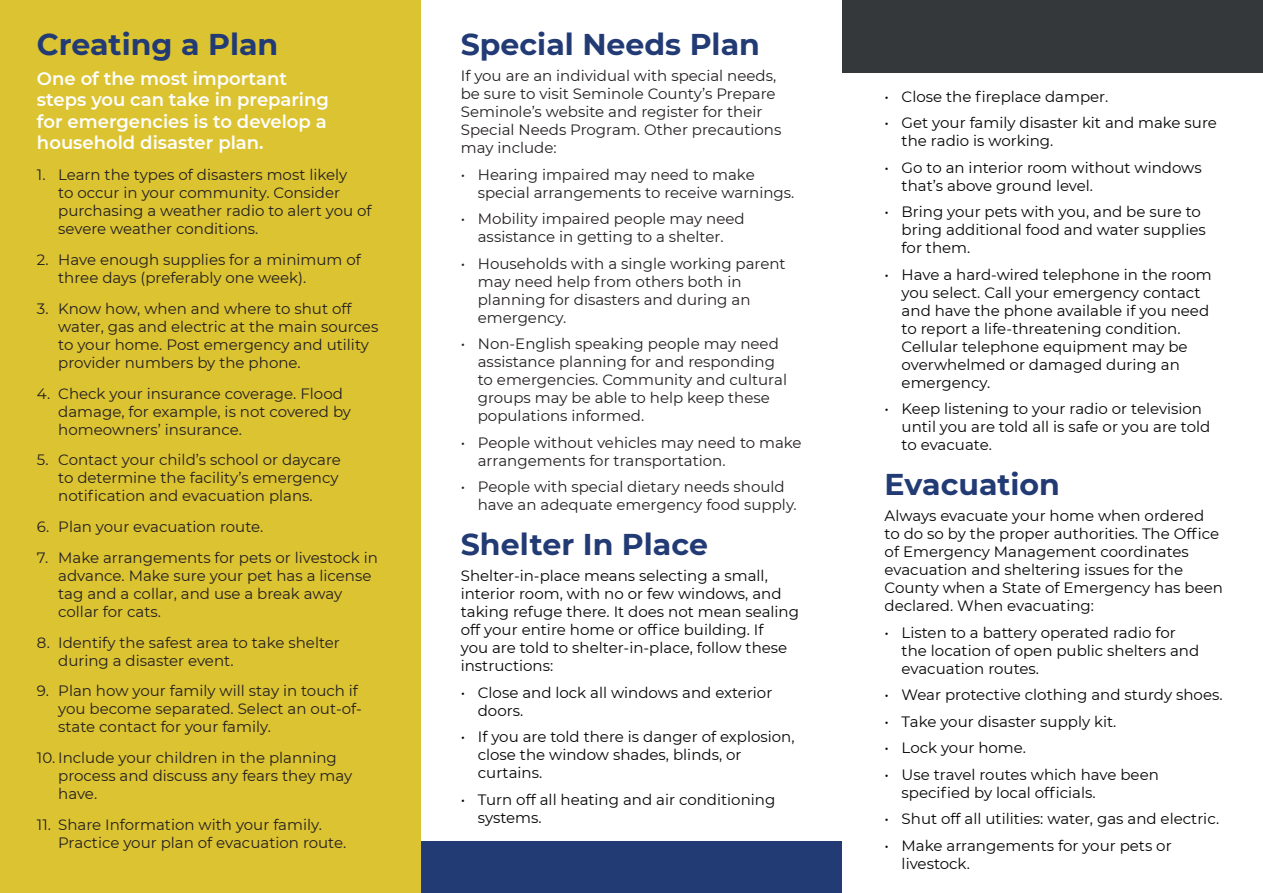
<style>
.page{position:relative;width:1263px;height:893px;background:#fff}
.page>*{position:absolute;margin:0;border:0;box-sizing:border-box;transform-origin:0 0}
.t1{font:700 30px "Montserrat";color:#223b75}
.t2{font:600 18px/21.6px "Montserrat";color:#fff}
.t3{font:15px/18px "Montserrat";color:#231f20}
.t4{font:15px/18px "Montserrat";color:#040503}
</style>
<div class="page">
<div style="left:421px;top:842px;width:421px;height:51px;background:#223b75"></div>
<div style="left:842px;top:0;width:421px;height:72px;background:#35383a"></div>
<div style="left:0;top:0;width:421px;height:893px;background:#dcc332"></div>
<p class="t1" style="left:37px;top:22px;width:243px">Creating a Plan</p>
<p class="t2" style="left:37px;top:67px;width:293px">One of the most important steps you can take in preparing for emergencies is to develop a household disaster plan.</p>
<p class="t3" style="left:58px;top:165px;width:315px;text-indent:-21px">1. Learn the types of disasters most likely<br>to occur in your community. Consider purchasing a weather radio to alert you of severe weather conditions.</p>
<p class="t3" style="left:58px;top:250px;width:304px;text-indent:-21px">2. Have enough supplies for a minimum of three days (preferably one week).</p>
<p class="t3" style="left:58px;top:299px;width:322px;text-indent:-21px">3. Know how, when and where to shut off water, gas and electric at the main sources to your home. Post emergency and utility provider numbers by the phone.</p>
<p class="t3" style="left:58px;top:384px;width:294px;text-indent:-21px">4. Check your insurance coverage. Flood damage, for example, is not covered by homeowners’ insurance.</p>
<p class="t3" style="left:58px;top:450px;width:284px;text-indent:-21px">5. Contact your child’s school or daycare to determine the facility’s emergency notification and evacuation plans.</p>
<p class="t3" style="left:37px;top:517px;width:228px">6. Plan your evacuation route.</p>
<p class="t3" style="left:58px;top:548px;width:321px;text-indent:-21px">7. Make arrangements for pets or livestock in advance. Make sure your pet has a license tag and a collar, and use a break away collar for cats.</p>
<p class="t3" style="left:58px;top:633px;width:283px;text-indent:-21px">8. Identify the safest area to take shelter during a disaster event.</p>
<p class="t3" style="left:58px;top:681px;width:305px;text-indent:-21px">9. Plan how your family will stay in touch if you become separated. Select an out-of&shy;state contact for your family.</p>
<p class="t3" style="left:58px;top:748px;width:295px;text-indent:-21px">10. Include your children in the planning process and discuss any fears they may have.</p>
<p class="t3" style="left:58px;top:815px;width:290px;text-indent:-21px">11. Share Information with your family.<br>Practice your plan of evacuation route.</p>
<p class="t1" style="left:461px;top:22px;width:301px">Special Needs Plan</p>
<p class="t3" style="left:461px;top:66px;width:322px">If you are an individual with special needs, be sure to visit Seminole County’s Prepare Seminole’s website and register for their Special Needs Program. Other precautions may include:</p>
<p class="t3" style="left:478px;top:165px;width:318px;text-indent:-17px">• Hearing impaired may need to make special arrangements to receive warnings.</p>
<p class="t3" style="left:461px;top:209px;width:285px;text-align:center">• Mobility impaired people may need assistance in getting to a shelter.</p>
<p class="t3" style="left:478px;top:254px;width:309px;text-indent:-17px">• Households with a single working parent may need help from others both in planning for disasters and during an emergency.</p>
<p class="t3" style="left:478px;top:334px;width:311px;text-indent:-17px">• Non-English speaking people may need assistance planning for and responding to emergencies. Community and cultural groups may be able to help keep these populations informed.</p>
<p class="t3" style="left:478px;top:433px;width:325px;text-indent:-17px">• People without vehicles may need to make arrangements for transportation.</p>
<p class="t3" style="left:478px;top:477px;width:320px;text-indent:-17px">• People with special dietary needs should have an adequate emergency food supply.</p>
<p class="t1" style="left:461px;top:522px;width:249px">Shelter In Place</p>
<p class="t4" style="left:461px;top:566px;width:340px">Shelter-in-place means selecting a small, interior room, with no or few windows, and taking refuge there. It does not mean sealing off your entire home or office building. If<br>you are told to shelter-in-place, follow these instructions:</p>
<p class="t4" style="left:478px;top:683px;width:296px;text-indent:-17px">• Close and lock all windows and exterior doors.</p>
<p class="t4" style="left:478px;top:727px;width:318px;text-indent:-17px">• If you are told there is danger of explosion, close the window shades, blinds, or curtains.</p>
<p class="t4" style="left:478px;top:790px;width:299px;text-indent:-17px">• Turn off all heating and air conditioning systems.</p>
<p class="t4" style="left:885px;top:87px;width:225px">• Close the fireplace damper.</p>
<p class="t4" style="left:902px;top:113px;width:317px;text-indent:-17px">• Get your family disaster kit and make sure the radio is working.</p>
<p class="t4" style="left:902px;top:158px;width:302px;text-indent:-17px">• Go to an interior room without windows that’s above ground level.</p>
<p class="t4" style="left:902px;top:202px;width:306px;text-indent:-17px">• Bring your pets with you, and be sure to bring additional food and water supplies for them.</p>
<p class="t4" style="left:902px;top:265px;width:312px;text-indent:-17px">• Have a hard-wired telephone in the room you select. Call your emergency contact and have the phone available if you need to report a life-threatening condition.<br>Cellular telephone equipment may be overwhelmed or damaged during an emergency.</p>
<p class="t4" style="left:902px;top:399px;width:310px;text-indent:-17px">• Keep listening to your radio or television until you are told all is safe or you are told to evacuate.</p>
<p class="t1" style="left:885px;top:462px;width:177px">Evacuation</p>
<p class="t4" style="left:885px;top:506px;width:340px">Always evacuate your home when ordered to do so by the proper authorities. The Office of Emergency Management coordinates evacuation and sheltering issues for the County when a State of Emergency has been declared. When evacuating:</p>
<p class="t4" style="left:902px;top:623px;width:299px;text-indent:-17px">• Listen to a battery operated radio for the location of open public shelters and evacuation routes.</p>
<p class="t4" style="left:885px;top:685px;width:339px">• Wear protective clothing and sturdy shoes.</p>
<p class="t4" style="left:885px;top:712px;width:233px">• Take your disaster supply kit.</p>
<p class="t4" style="left:885px;top:738px;width:143px">• Lock your home.</p>
<p class="t4" style="left:902px;top:765px;width:259px;text-indent:-17px">• Use travel routes which have been specified by local officials.</p>
<p class="t4" style="left:885px;top:809px;width:336px">• Shut off all utilities: water, gas and electric.</p>
<p class="t4" style="left:902px;top:836px;width:272px;text-indent:-17px">• Make arrangements for your pets or livestock.</p>
</div>
